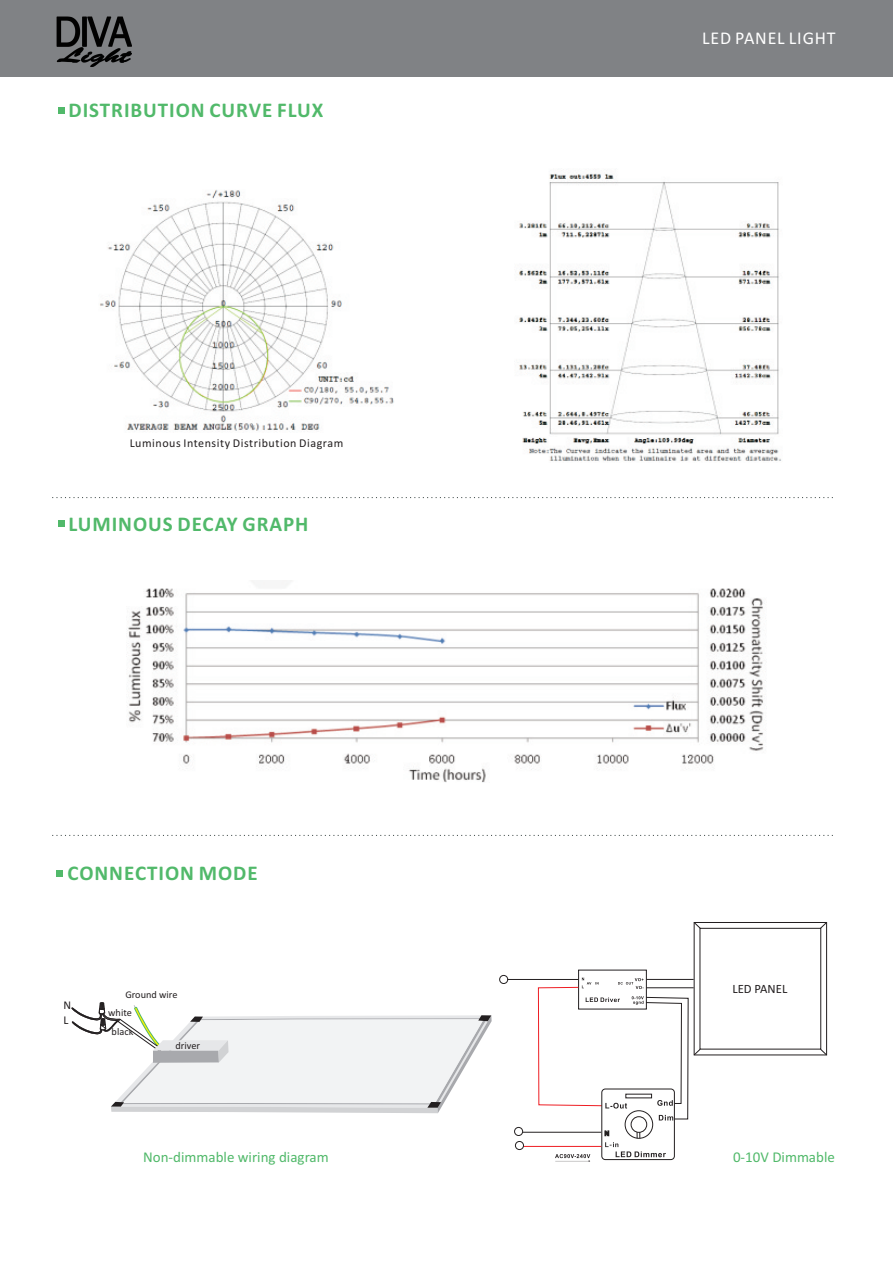
<style>
.page{position:relative;width:893px;height:1263px;background:#fff}
.page>*{position:absolute;margin:0;border:0;box-sizing:border-box;transform-origin:0 0}
.t1{font:700 21px "Calibri";letter-spacing:.045em;color:#51b96a}
.t2{font:18px "Calibri";letter-spacing:.045em;color:#fff}
.t3{font:15px "Calibri";color:#51b96a}
.t4{font:12.75px "Calibri";color:#231f20}
.t5{font:12px "Calibri";letter-spacing:.045em;color:#231f20}
.t6{font:11.85px "Calibri";color:#231f20}
.t7{font:10.35px "Calibri";color:#231f20}
</style>
<div class="page">
<div style="left:0;top:0;width:893px;height:77px;background:#808285"></div>
<svg style="left:59px;top:107px;width:6px;height:6px"></svg>
<svg style="left:52px;top:497px;width:781px;height:1px"></svg>
<svg style="left:52px;top:835px;width:781px;height:1px"></svg>
<div style="left:694px;top:922px;width:133px;height:133px;border:1px solid #231f20"></div>
<svg style="left:693px;top:922px;width:8px;height:7px"></svg>
<svg style="left:819px;top:922px;width:9px;height:7px"></svg>
<svg style="left:819px;top:1048px;width:9px;height:8px"></svg>
<hr style="left:507px;top:979px;width:71px;height:1px;background:#231f20">
<div style="left:601px;top:1088px;width:74px;height:72px;border:1px solid #231f20;border-radius:4px"></div>
<div style="left:625px;top:1110px;width:28px;height:29px;border:1px solid #231f20;border-radius:50%"></div>
<div style="left:631px;top:1116px;width:16px;height:17px;border:1px solid #231f20;border-radius:50%"></div>
<svg style="left:604px;top:1129px;width:62px;height:28px"></svg>
<hr style="left:522px;top:1132px;width:79px;height:1px;background:#231f20">
<hr style="left:523px;top:1146px;width:78px;height:1px;background:#ee1d23">
<div style="left:514px;top:1127px;width:9px;height:9px;border:1px solid #231f20;border-radius:50%"></div>
<div style="left:515px;top:1141px;width:9px;height:9px;border:1px solid #231f20;border-radius:50%"></div>
<div style="left:499px;top:975px;width:9px;height:9px;border:1px solid #231f20;border-radius:50%"></div>
<svg style="left:555px;top:1154px;width:35px;height:8px"></svg>
<svg style="left:538px;top:977px;width:163px;height:143px"></svg>
<div style="left:57px;top:870px;width:6px;height:7px;background:#51b96a"></div>
<svg style="left:59px;top:521px;width:6px;height:6px"></svg>
<svg style="left:71px;top:1002px;width:421px;height:111px"></svg>
<img style="left:127px;top:580px;width:639px;height:202px">
<img style="left:100px;top:189px;width:294px;height:242px">
<img style="left:519px;top:173px;width:262px;height:288px">
<img style="left:56px;top:16px;width:76px;height:51px">
<p class="t1" style="left:68px;top:101px;width:256px">DISTRIBUTION CURVE FLUX</p>
<p class="t5" style="left:130px;top:438px;width:215px">Luminous Intensity Distribution Diagram</p>
<p class="t1" style="left:68px;top:515px;width:241px">LUMINOUS DECAY GRAPH</p>
<p class="t1" style="left:67px;top:864px;width:192px">CONNECTION MODE</p>
<p class="t6" style="left:64px;top:1000px;width:9px">N</p>
<p class="t6" style="left:64px;top:1015px;width:6px">L</p>
<p class="t7" style="left:125px;top:990px;width:54px">Ground wire</p>
<p class="t7" style="left:108px;top:1009px;width:25px">white</p>
<p class="t7" style="left:112px;top:1027px;width:23px">black</p>
<p class="t7" style="left:176px;top:1041px;width:26px">driver</p>
<p class="t2" style="left:702px;top:30px;width:135px">LED PANEL LIGHT</p>
<p class="t4" style="left:732px;top:983px;width:56px">LED PANEL</p>
<p class="t3" style="left:143px;top:1151px;width:187px">Non-dimmable wiring diagram</p>
<p class="t3" style="left:733px;top:1151px;width:103px">0-10V Dimmable</p>
</div>
